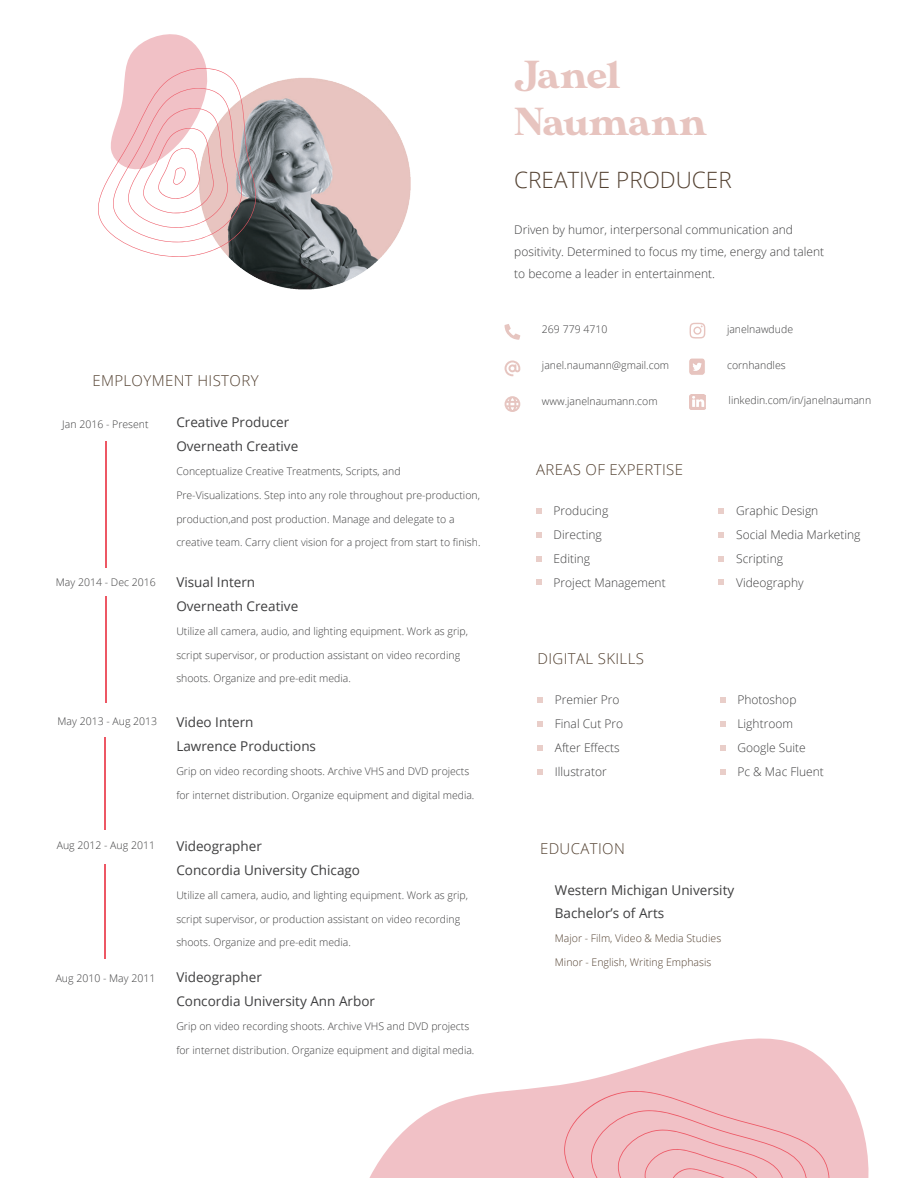
<style>
.page{position:relative;width:918px;height:1188px;background:#fff}
.page>*{position:absolute;margin:0;border:0;box-sizing:border-box;transform-origin:0 0}
.t1{font:39px/46.8px "MADE Sunflower";letter-spacing:-.015em;color:#e7c4bf}
.t2{font:300 22.5px "Open Sans";color:#534131}
.t3{font:300 15px "Open Sans";letter-spacing:.025em;color:#534131}
.t4{font:13.5px/23.9px "Open Sans";color:#3e3e3f}
.t5{font:300 12px/23.9px "Open Sans";color:#3e3e3f}
.t6{font:300 10.5px "Open Sans";color:#3e3e3f}
.t7{font:300 10.5px "Open Sans";color:#534131}
</style>
<div class="page">
<img style="left:230px;top:78px;width:181px;height:212px">
<svg style="left:369px;top:1038px;width:500px;height:140px;fill:#f1c1c6"></svg>
<svg style="left:564px;top:1090px;width:275px;height:88px;background:#f0bcc2"></svg>
<svg style="left:98px;top:34px;width:159px;height:225px"></svg>
<svg style="left:689px;top:323px;width:16px;height:16px"></svg>
<img style="left:689px;top:358px;width:16px;height:17px">
<svg style="left:505px;top:396px;width:15px;height:16px"></svg>
<svg style="left:505px;top:360px;width:15px;height:16px"></svg>
<svg style="left:505px;top:324px;width:15px;height:16px"></svg>
<hr style="left:106px;top:441px;width:1px;height:127px;background:#ed5764">
<hr style="left:106px;top:597px;width:1px;height:106px;background:#ed5764">
<hr style="left:105px;top:737px;width:1px;height:93px;background:#ed5764">
<hr style="left:105px;top:864px;width:1px;height:95px;background:#ed5764">
<svg style="left:536px;top:509px;width:5px;height:5px"></svg>
<svg style="left:536px;top:533px;width:5px;height:5px"></svg>
<svg style="left:536px;top:556px;width:5px;height:5px"></svg>
<svg style="left:536px;top:580px;width:5px;height:5px"></svg>
<svg style="left:719px;top:509px;width:5px;height:5px"></svg>
<svg style="left:719px;top:533px;width:5px;height:5px"></svg>
<svg style="left:719px;top:556px;width:5px;height:5px"></svg>
<svg style="left:719px;top:580px;width:5px;height:5px"></svg>
<svg style="left:537px;top:698px;width:5px;height:5px"></svg>
<svg style="left:537px;top:722px;width:5px;height:5px"></svg>
<svg style="left:537px;top:745px;width:5px;height:5px"></svg>
<svg style="left:537px;top:769px;width:5px;height:5px"></svg>
<svg style="left:720px;top:698px;width:5px;height:5px"></svg>
<svg style="left:720px;top:722px;width:5px;height:5px"></svg>
<svg style="left:720px;top:745px;width:5px;height:5px"></svg>
<svg style="left:720px;top:769px;width:5px;height:5px"></svg>
<img style="left:690px;top:394px;width:15px;height:16px">
<h3 class="t3" style="left:92px;top:370px;width:168px">EMPLOYMENT HISTORY</h3>
<p class="t6" style="left:62px;top:417px;width:88px">Jan 2016 - Present</p>
<p class="t4" style="left:176px;top:410px;width:123px">Creative Producer<br>Overneath Creative</p>
<p class="t6" style="left:176px;top:464px;width:226px">Conceptualize Creative Treatments, Scripts, and</p>
<p class="t6" style="left:176px;top:488px;width:305px">Pre-Visualizations. Step into any role throughout pre-production,</p>
<p class="t6" style="left:176px;top:512px;width:280px">production,and post production. Manage and delegate to a</p>
<p class="t6" style="left:176px;top:535px;width:306px">creative team. Carry client vision for a project from start to finish.</p>
<p class="t6" style="left:56px;top:575px;width:101px">May 2014 - Dec 2016</p>
<p class="t4" style="left:176px;top:570px;width:123px">Visual Intern<br>Overneath Creative</p>
<p class="t6" style="left:176px;top:624px;width:293px">Utilize all camera, audio, and lighting equipment. Work as grip,</p>
<p class="t6" style="left:176px;top:648px;width:285px">script supervisor, or production assistant on video recording</p>
<p class="t6" style="left:176px;top:671px;width:176px">shoots. Organize and pre-edit media.</p>
<p class="t6" style="left:58px;top:714px;width:101px">May 2013 - Aug 2013</p>
<p class="t4" style="left:176px;top:710px;width:141px">Video Intern<br>Lawrence Productions</p>
<p class="t6" style="left:176px;top:764px;width:295px">Grip on video recording shoots. Archive VHS and DVD projects</p>
<p class="t6" style="left:176px;top:788px;width:300px">for internet distribution. Organize equipment and digital media.</p>
<p class="t6" style="left:57px;top:838px;width:100px">Aug 2012 - Aug 2011</p>
<p class="t4" style="left:176px;top:834px;width:185px">Videographer<br>Concordia University Chicago</p>
<p class="t6" style="left:176px;top:888px;width:293px">Utilize all camera, audio, and lighting equipment. Work as grip,</p>
<p class="t6" style="left:176px;top:912px;width:285px">script supervisor, or production assistant on video recording</p>
<p class="t6" style="left:176px;top:935px;width:176px">shoots. Organize and pre-edit media.</p>
<p class="t6" style="left:56px;top:971px;width:101px">Aug 2010 - May 2011</p>
<p class="t4" style="left:176px;top:965px;width:200px">Videographer<br>Concordia University Ann Arbor</p>
<p class="t6" style="left:176px;top:1019px;width:295px">Grip on video recording shoots. Archive VHS and DVD projects</p>
<p class="t6" style="left:176px;top:1043px;width:300px">for internet distribution. Organize equipment and digital media.</p>
<h1 class="t1" style="left:514px;top:54px;width:195px">Janel<br>Naumann</h1>
<h2 class="t2" style="left:514px;top:164px;width:219px">CREATIVE PRODUCER</h2>
<p class="t5" style="left:514px;top:218px;width:311px;line-height:22.2px">Driven by humor, interpersonal communication and positivity. Determined to focus my time, energy and talent to become a leader in entertainment.</p>
<p class="t6" style="left:542px;top:322px;width:67px">269 779 4710</p>
<p class="t6" style="left:542px;top:358px;width:129px">janel.naumann@gmail.com</p>
<p class="t6" style="left:542px;top:394px;width:117px">www.janelnaumann.com</p>
<h3 class="t3" style="left:536px;top:459px;width:148px">AREAS OF EXPERTISE</h3>
<p class="t5" style="left:554px;top:498px;width:114px">Producing<br>Directing<br>Editing<br>Project Management</p>
<h3 class="t3" style="left:537px;top:649px;width:108px">DIGITAL SKILLS</h3>
<p class="t5" style="left:555px;top:688px;width:70px">Premier Pro<br>Final Cut Pro<br>After Effects<br>Illustrator</p>
<h3 class="t3" style="left:540px;top:838px;width:86px">EDUCATION</h3>
<p class="t6" style="left:727px;top:322px;width:68px">janelnawdude</p>
<p class="t6" style="left:727px;top:358px;width:60px">cornhandles</p>
<p class="t6" style="left:729px;top:393px;width:144px">linkedin.com/in/janelnaumann</p>
<p class="t5" style="left:736px;top:498px;width:126px">Graphic Design<br>Social Media Marketing<br>Scripting<br>Videography</p>
<p class="t5" style="left:737px;top:688px;width:88px">Photoshop<br>Lightroom<br>Google Suite<br>Pc &amp; Mac Fluent</p>
<p class="t4" style="left:555px;top:877px;width:181px">Western Michigan University<br>Bachelor’s of Arts</p>
<p class="t7" style="left:555px;top:931px;width:168px">Major - Film, Video &amp; Media Studies</p>
<p class="t7" style="left:555px;top:955px;width:158px">Minor - English, Writing Emphasis</p>
</div>
